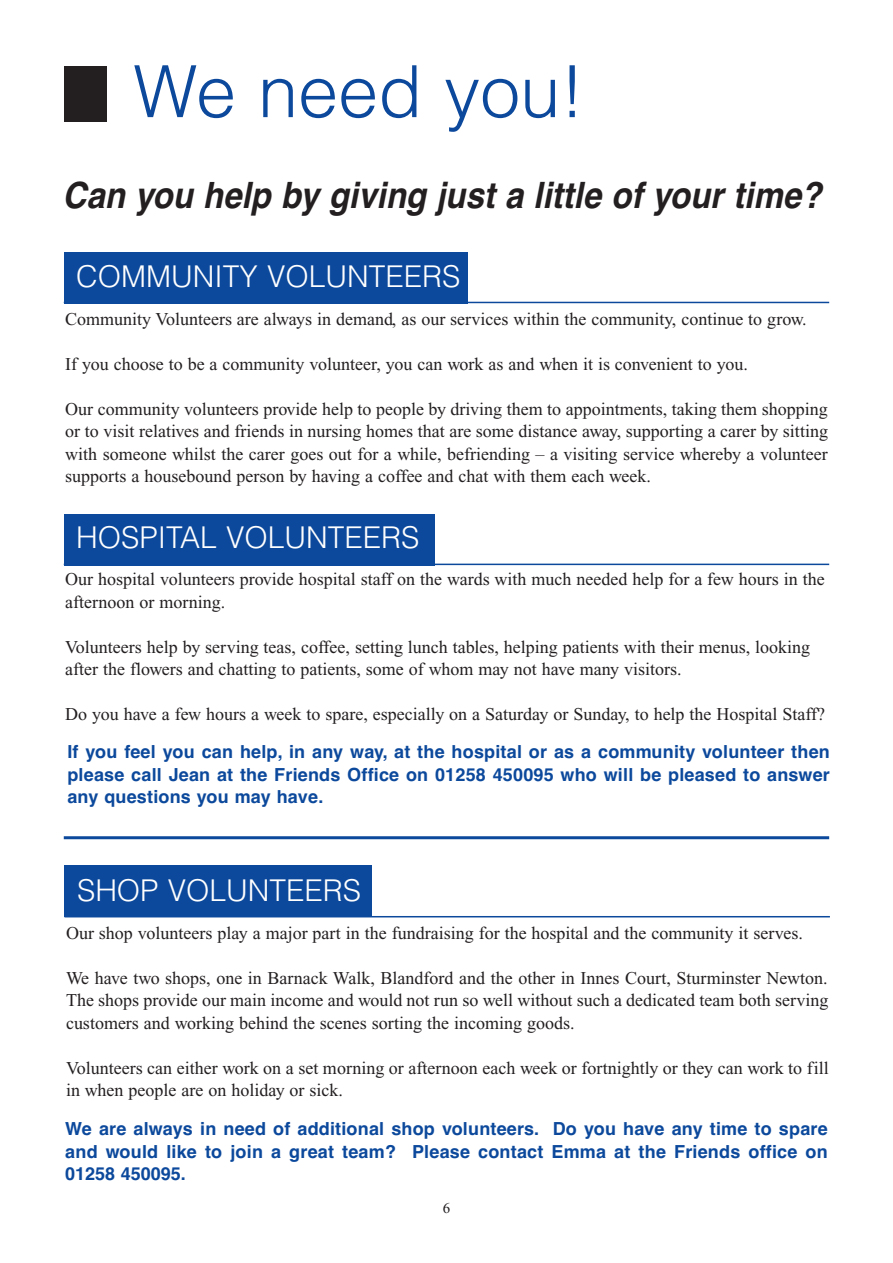
<style>
.page{position:relative;width:893px;height:1263px;background:#fff}
.page>*{position:absolute;margin:0;border:0;box-sizing:border-box;transform-origin:0 0}
.t1{font:300 72px "Helvetica";color:#0c499c}
.t2{font:italic 700 36.3px "Helvetica";color:#231f20;scale:.91 1}
.t3{font:300 30px "Helvetica";color:#fff}
.t4{font:18px/22.5px "Times New Roman";color:#231f20}
.t5{font:700 18px/22.5px "Helvetica";letter-spacing:.01em;color:#0c499c;text-align:justify}
.t6{font:15px "Times New Roman";color:#231f20}
</style>
<div class="page">
<div style="left:65px;top:866px;width:307px;height:51px;background:#0c499c"></div>
<div style="left:64px;top:514px;width:371px;height:52px;background:#0c499c"></div>
<div style="left:64px;top:66px;width:42px;height:55px;background:#231f20"></div>
<div style="left:64px;top:252px;width:404px;height:51px;background:#0c499c"></div>
<hr style="left:65px;top:916px;width:765px;height:1px;background:#0c499c">
<hr style="left:64px;top:564px;width:765px;height:1px;background:#0c499c">
<hr style="left:64px;top:302px;width:765px;height:1px;background:#0c499c">
<hr style="left:64px;top:836px;width:765px;height:3px;background:#0c499c">
<h1 class="t1" style="left:133px;top:65px;width:452px">We need you!</h1>
<h2 class="t2" style="left:63px;top:182px;width:842px">Can you help by giving just a little of your time?</h2>
<h3 class="t3" style="left:76px;top:266px;width:386px">COMMUNITY VOLUNTEERS</h3>
<p class="t4" style="left:65px;top:309px;width:743px">Community Volunteers are always in demand, as our services within the community, continue to grow.</p>
<p class="t4" style="left:65px;top:354px;width:684px">If you choose to be a community volunteer, you can work as and when it is convenient to you.</p>
<p class="t4" style="left:65px;top:399px;width:764px;text-align:justify">Our community volunteers provide help to people by driving them to appointments, taking them shopping or to visit relatives and friends in nursing homes that are some distance away, supporting a carer by sitting with someone whilst the carer goes out for a while, befriending – a visiting service whereby a volunteer supports a housebound person by having a coffee and chat with them each week.</p>
<h3 class="t3" style="left:76px;top:526px;width:345px">HOSPITAL VOLUNTEERS</h3>
<p class="t4" style="left:65px;top:569px;width:761px">Our hospital volunteers provide hospital staff on the wards with much needed help for a few hours in the afternoon or morning.</p>
<p class="t4" style="left:65px;top:637px;width:746px">Volunteers help by serving teas, coffee, setting lunch tables, helping patients with their menus, looking after the flowers and chatting to patients, some of whom may not have many visitors.</p>
<p class="t4" style="left:65px;top:704px;width:761px">Do you have a few hours a week to spare, especially on a Saturday or Sunday, to help the Hospital Staff?</p>
<p class="t5" style="left:67px;top:742px;width:764px">If you feel you can help, in any way, at the hospital or as a community volunteer then please call Jean at the Friends Office on 01258 450095 who will be pleased to answer any questions you may have.</p>
<h3 class="t3" style="left:77px;top:880px;width:286px">SHOP VOLUNTEERS</h3>
<p class="t4" style="left:66px;top:923px;width:738px">Our shop volunteers play a major part in the fundraising for the hospital and the community it serves.</p>
<p class="t4" style="left:66px;top:968px;width:764px;text-align:justify">We have two shops, one in Barnack Walk, Blandford and the other in Innes Court, Sturminster Newton.<br>The shops provide our main income and would not run so well without such a dedicated team both serving customers and working behind the scenes sorting the incoming goods.</p>
<p class="t4" style="left:66px;top:1058px;width:764px">Volunteers can either work on a set morning or afternoon each week or fortnightly or they can work to fill in when people are on holiday or sick.</p>
<p class="t5" style="left:65px;top:1119px;width:764px">We are always in need of additional shop volunteers. Do you have any time to spare and would like to join a great team? Please contact Emma at the Friends office on 01258 450095.</p>
<p class="t6" style="left:443px;top:1203px;width:9px">6</p>
</div>
